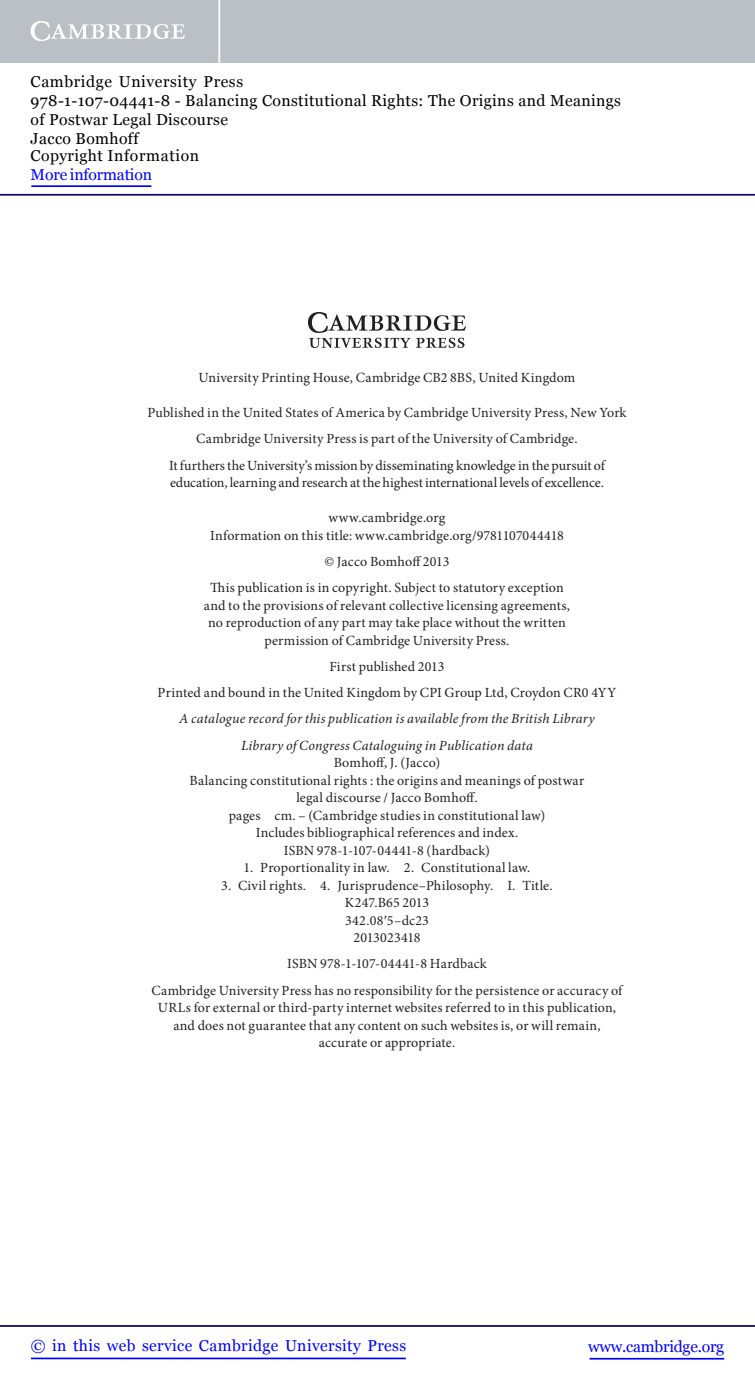
<style>
.page{position:relative;width:755px;height:1385px;background:#fff}
.page>*{position:absolute;margin:0;border:0;box-sizing:border-box;transform-origin:0 0}
.t1{font:15.75px/18.6px "Georgia";letter-spacing:.025em;color:#000}
.t2{font:15.75px "Georgia";letter-spacing:.025em;color:#00f}
.t3{font:15.75px "Georgia";letter-spacing:-.015em;color:#00f}
.t4{font:15.75px "Georgia";letter-spacing:-.01em;color:#00f}
.t5{font:14px/17.5px "Minion Pro";letter-spacing:.005em;color:#231f20;text-align:center}
.t6{font:italic 14px/26.2px "Minion Pro";letter-spacing:.01em;color:#231f20;text-align:center}
.s1{font-family:"Times New Roman"}
</style>
<div class="page">
<img style="left:308px;top:312px;width:157px;height:35px">
<hr style="left:589px;top:1358px;width:134px;height:1px;background:#00f">
<hr style="left:0;top:1325px;width:754px;height:2px;background:#150666">
<hr style="left:31px;top:1357px;width:374px;height:2px;background:#00f">
<div style="left:0;top:0;width:754px;height:63px;background:#bac0c6"></div>
<svg style="left:31px;top:21px;width:154px;height:20px"></svg>
<hr style="left:218px;top:0;width:2px;height:63px;background:#fff">
<hr style="left:0;top:194px;width:754px;height:2px;background:#150666">
<hr style="left:31px;top:185px;width:120px;height:2px;background:#00f">
<p class="t1" style="left:31px;top:72px;width:591px">Cambridge University Press<br>978-1-107-04441-8 - Balancing Constitutional Rights: The Origins and Meanings of Postwar Legal Discourse<br>Jacco Bomhoff<br>Copyright Information</p>
<p class="t4" style="left:31px;top:166px;width:123px">More information</p>
<p class="t5" style="left:198px;top:370px;width:378px">University Printing House, Cambridge CB2 8BS, United Kingdom</p>
<p class="t5" style="left:147px;top:401px;width:480px;line-height:26.2px">Published in the United States of America by Cambridge University Press, New York<br>Cambridge University Press is part of the University of Cambridge.<br>It furthers the University’s mission by disseminating knowledge in the pursuit of</p>
<p class="t5" style="left:170px;top:475px;width:435px">education, learning and research at the highest international levels of excellence.</p>
<p class="t5" style="left:210px;top:510px;width:355px">www.cambridge.org<br>Information on this title: www.cambridge.org/9781107044418</p>
<p class="t5" style="left:210px;top:549px;width:355px;line-height:26.2px">© Jacco Bomhoff 2013<br>This publication is in copyright. Subject to statutory exception</p>
<p class="t5" style="left:204px;top:597px;width:367px">and to the provisions of relevant collective licensing agreements, no reproduction of any part may take place without the written permission of Cambridge University Press.</p>
<p class="t5" style="left:157px;top:654px;width:460px;line-height:26.2px">First published 2013<br>Printed and bound in the United Kingdom by CPI Group Ltd, Croydon CR0 4YY</p>
<p class="t6" style="left:179px;top:707px;width:417px">A catalogue record for this publication is available from the British Library<br>Library of Congress Cataloguing in Publication data</p>
<p class="t5" style="left:189px;top:755px;width:396px">Bomhoff, J. (Jacco)<br>Balancing constitutional rights : the origins and meanings of postwar legal discourse / Jacco Bomhoff.<br>pages cm. – (Cambridge studies in constitutional law)<br>Includes bibliographical references and index.<br>ISBN 978-1-107-04441-8 (hardback)</p>
<p class="t5" style="left:243px;top:860px;width:288px">1. Proportionality in law. 2. Constitutional law.</p>
<p class="t5" style="left:221px;top:877px;width:333px">3. Civil rights. 4. Jurisprudence–Philosophy. I. Title.<br>K247.B65 2013<br>342.08<span class="s1">′</span>5–dc23<br>2013023418</p>
<p class="t5" style="left:151px;top:952px;width:473px;line-height:26.2px">ISBN 978-1-107-04441-8 Hardback<br>Cambridge University Press has no responsibility for the persistence or accuracy of</p>
<p class="t5" style="left:158px;top:1000px;width:459px">URLs for external or third-party internet websites referred to in this publication, and does not guarantee that any content on such websites is, or will remain, accurate or appropriate.</p>
<p class="t2" style="left:31px;top:1337px;width:376px">© in this web service Cambridge University Press</p>
<p class="t3" style="left:587px;top:1337px;width:137px">www.cambridge.org</p>
</div>
